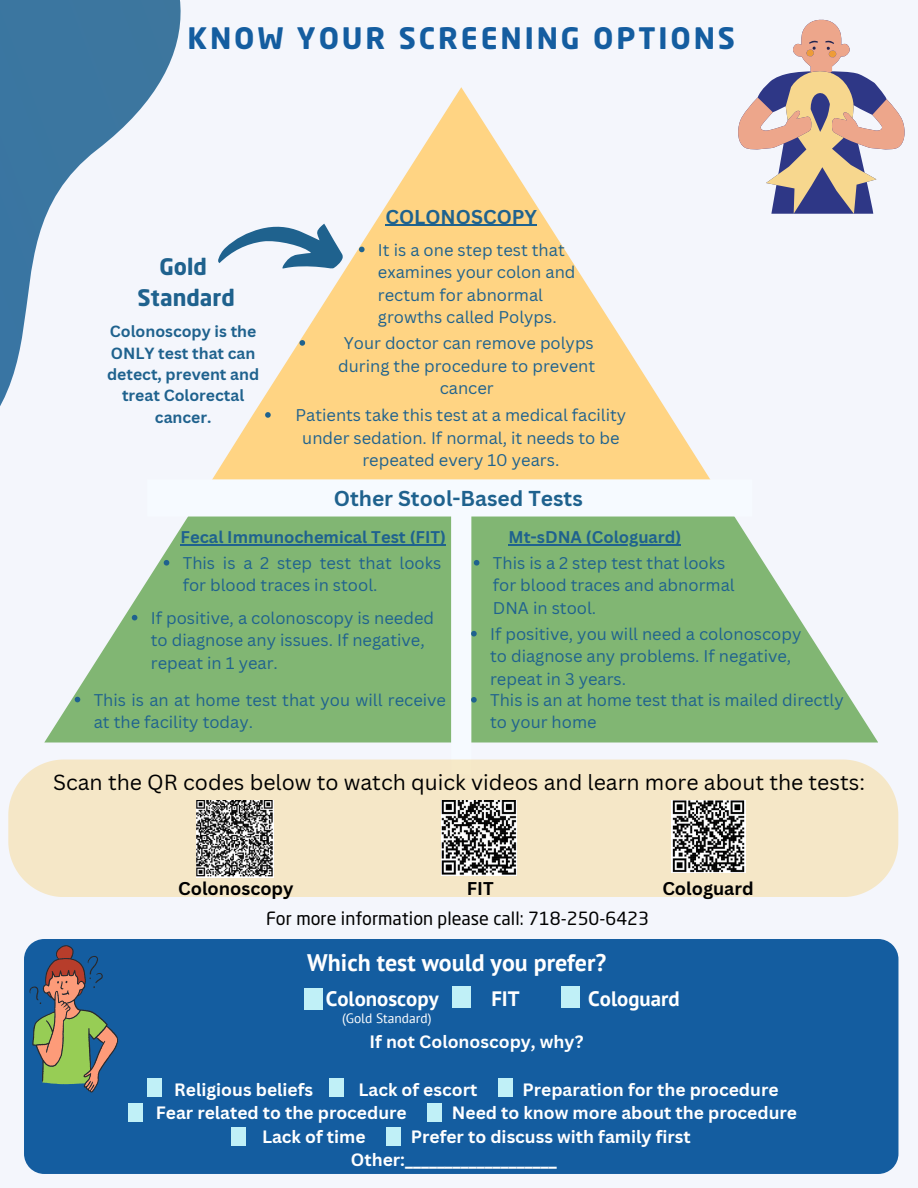
<style>
.page{position:relative;width:918px;height:1188px;background:#f4f6fc}
.page>*{position:absolute;margin:0;border:0;box-sizing:border-box;transform-origin:0 0}
.t1{font:700 29.25px "Neo Sans Pro";letter-spacing:.1em;color:#145da0}
.t2{font:700 23.85px "PT Sans";color:#fff}
.t3{font:700 22.5px/31.5px "Neo Sans Pro";color:#1f628e;text-align:center}
.t4{font:21.3px "Canva Sans";color:#000}
.t5{font:700 21px "Canva Sans";color:#1f628e}
.t6{font:700 20.85px "PT Sans";color:#fff}
.t7{font:700 19.5px "Canva Sans";color:#1f628e}
.t8{font:18px "Neo Sans Pro";color:#000}
.t9{font:700 18px "Canva Sans";color:#000}
.t10{font:700 17.4px "Canva Sans";color:#fff}
.t11{font:16.5px/22.5px "Canva Sans";color:#1f628e}
.t12{font:700 16.5px "Canva Sans";color:#1f628e}
.t13{font:700 15.75px/21.3px "Canva Sans";color:#1f628e;text-align:center}
.t14{font:13.5px "PT Sans";color:#fff}
</style>
<div class="page">
<svg style="left:315px;top:173px;width:295px;height:147px;fill:#ffd483"></svg>
<svg style="left:315px;top:320px;width:395px;height:159px;background:#fdd891"></svg>
<svg style="left:406px;top:87px;width:110px;height:87px"></svg>
<svg style="left:44px;top:517px;width:834px;height:226px;background:#91be86"></svg>
<div style="left:147px;top:479px;width:605px;height:38px;background:#f6faff"></div>
<div style="left:451px;top:498px;width:20px;height:277px;background:#f6faff"></div>
<div style="left:24px;top:939px;width:874px;height:235px;background:#145da0"></div>
<div style="left:561px;top:987px;width:19px;height:21px;background:#c0f0f7"></div>
<svg style="left:738px;top:19px;width:167px;height:195px"></svg>
<svg style="left:30px;top:945px;width:88px;height:148px;background:#627979"></svg>
<svg style="left:0;top:0;width:315px;height:605px"></svg>
<svg style="left:218px;top:224px;width:125px;height:45px"></svg>
<div style="left:8px;top:760px;width:890px;height:137px;background:#f5e7c7"></div>
<img style="left:197px;top:801px;width:76px;height:76px">
<img style="left:441px;top:801px;width:76px;height:75px">
<img style="left:671px;top:801px;width:74px;height:72px">
<div style="left:452px;top:987px;width:18px;height:21px;background:#c0f0f7"></div>
<div style="left:304px;top:988px;width:19px;height:22px;background:#c0f0f7"></div>
<div style="left:148px;top:1078px;width:14px;height:18px;background:#c0f0f7"></div>
<div style="left:329px;top:1078px;width:14px;height:18px;background:#c0f0f7"></div>
<div style="left:498px;top:1078px;width:14px;height:18px;background:#c0f0f7"></div>
<div style="left:128px;top:1103px;width:14px;height:19px;background:#c0f0f7"></div>
<div style="left:427px;top:1103px;width:14px;height:19px;background:#c0f0f7"></div>
<div style="left:232px;top:1127px;width:14px;height:18px;background:#c0f0f7"></div>
<div style="left:387px;top:1127px;width:14px;height:18px;background:#c0f0f7"></div>
<hr style="left:385px;top:225px;width:152px;height:1px;background:#1f628e">
<hr style="left:181px;top:544px;width:265px;height:1px;background:#1f628e">
<hr style="left:508px;top:544px;width:173px;height:1px;background:#1f628e">
<svg style="left:359px;top:247px;width:6px;height:5px"></svg>
<svg style="left:300px;top:340px;width:5px;height:6px"></svg>
<svg style="left:265px;top:412px;width:6px;height:6px"></svg>
<svg style="left:164px;top:560px;width:5px;height:6px"></svg>
<svg style="left:132px;top:615px;width:5px;height:5px"></svg>
<svg style="left:75px;top:697px;width:5px;height:5px"></svg>
<svg style="left:474px;top:560px;width:5px;height:6px"></svg>
<svg style="left:471px;top:631px;width:6px;height:5px"></svg>
<svg style="left:471px;top:697px;width:6px;height:6px"></svg>
<p class="t1" style="left:187px;top:26px;width:549px">KNOW YOUR SCREENING OPTIONS</p>
<p class="t3" style="left:137px;top:253px;width:99px">Gold<br>Standard</p>
<p class="t13" style="left:107px;top:321px;width:154px">Colonoscopy is the<br>ONLY test that can detect, prevent and treat Colorectal cancer.</p>
<p class="t7" style="left:385px;top:203px;width:153px">COLONOSCOPY</p>
<p class="t11" style="left:378px;top:238px;width:199px">It is a one step test that examines your colon and rectum for abnormal growths called Polyps.</p>
<p class="t11" style="left:338px;top:331px;width:258px;text-align:center">Your doctor can remove polyps during the procedure to prevent cancer</p>
<p class="t11" style="left:295px;top:403px;width:332px;text-align:center">Patients take this test at a medical facility under sedation. If normal, it needs to be repeated every 10 years.</p>
<p class="t5" style="left:334px;top:484px;width:251px">Other Stool-Based Tests</p>
<p class="t12" style="left:181px;top:525px;width:267px">Fecal Immunochemical Test (FIT)</p>
<h4 class="t12" style="left:508px;top:525px;width:174px">Mt-sDNA (Cologuard)</h4>
<h6 class="t11" style="left:183px;top:551px;width:260px">This is a 2 step test that looks for blood traces in stool.</h6>
<p class="t11" style="left:151px;top:606px;width:285px">If positive, a colonoscopy is needed to diagnose any issues. If negative, repeat in 1 year.</p>
<p class="t11" style="left:94px;top:688px;width:354px">This is an at home test that you will receive at the facility today.</p>
<p class="t11" style="left:493px;top:551px;width:243px">This is a 2 step test that looks for blood traces and abnormal<br>DNA in stool.</p>
<p class="t11" style="left:490px;top:622px;width:313px">If positive, you will need a colonoscopy to diagnose any problems. If negative, repeat in 3 years.</p>
<h2 class="t11" style="left:490px;top:688px;width:355px">This is an at home test that is mailed directly to your home</h2>
<p class="t4" style="left:53px;top:767px;width:813px">Scan the QR codes below to watch quick videos and learn more about the tests:</p>
<h5 class="t9" style="left:178px;top:876px;width:117px">Colonoscopy</h5>
<p class="t9" style="left:467px;top:876px;width:28px">FIT</p>
<p class="t9" style="left:662px;top:876px;width:93px">Cologuard</p>
<p class="t8" style="left:266px;top:911px;width:384px">For more information please call: 718-250-6423</p>
<p class="t2" style="left:307px;top:947px;width:301px">Which test would you prefer?</p>
<p class="t6" style="left:326px;top:985px;width:114px">Colonoscopy</p>
<p class="t6" style="left:491px;top:985px;width:30px">FIT</p>
<p class="t6" style="left:588px;top:985px;width:93px">Cologuard</p>
<p class="t10" style="left:369px;top:1030px;width:216px">If not Colonoscopy, why?</p>
<h4 class="t14" style="left:342px;top:1009px;width:91px">(Gold Standard)</h4>
<p class="t10" style="left:174px;top:1077px;width:140px">Religious beliefs</p>
<p class="t10" style="left:358px;top:1077px;width:120px">Lack of escort</p>
<p class="t10" style="left:522px;top:1077px;width:258px">Preparation for the procedure</p>
<h1 class="t10" style="left:156px;top:1101px;width:252px">Fear related to the procedure</h1>
<h1 class="t10" style="left:452px;top:1101px;width:347px">Need to know more about the procedure</h1>
<p class="t10" style="left:262px;top:1124px;width:105px">Lack of time</p>
<p class="t10" style="left:411px;top:1124px;width:282px">Prefer to discuss with family first</p>
<h3 class="t10" style="left:351px;top:1148px;width:207px">Other:___________________</h3>
</div>
